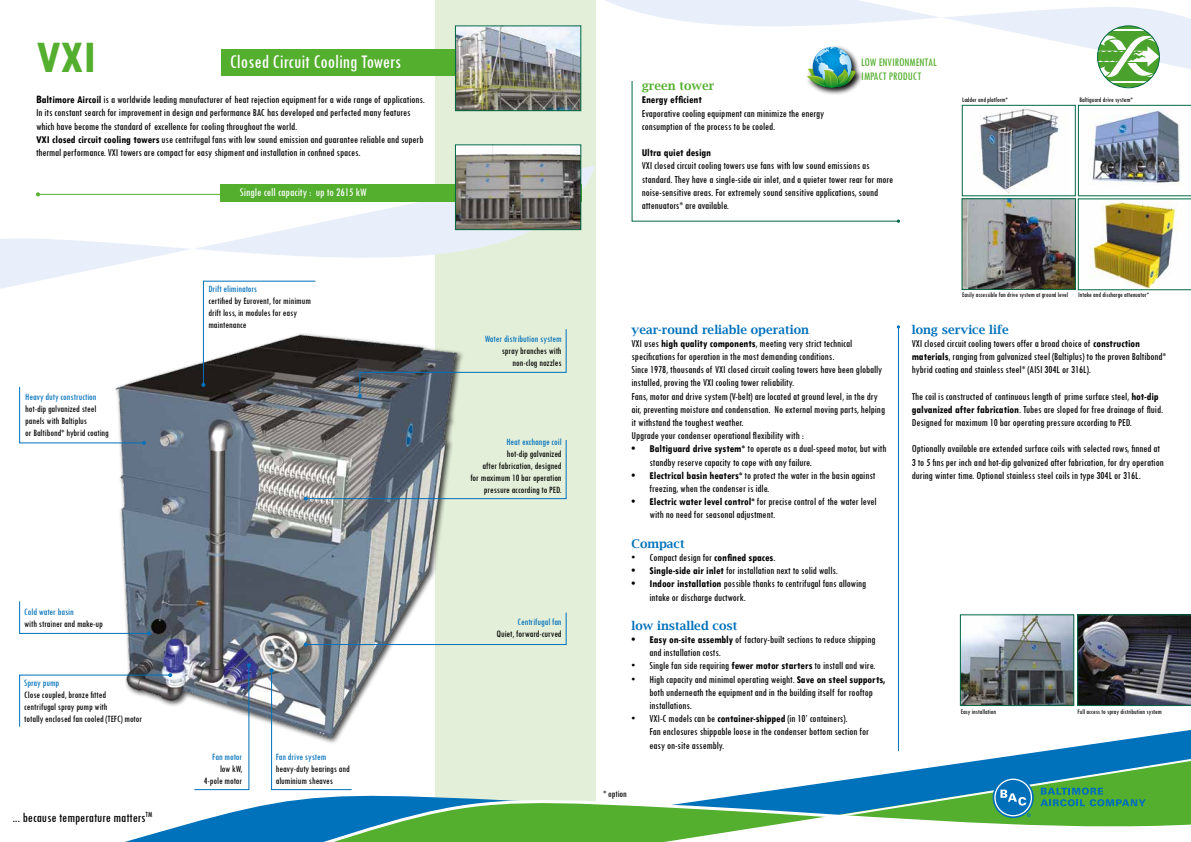
<style>
.page{position:relative;width:1191px;height:842px;background:#fff}
.page>*{position:absolute;margin:0;border:0;box-sizing:border-box;transform-origin:0 0}
.t1{font:700 condensed 48px "Tw Cen";color:#54af2e}
.t2{font:condensed 20px "Tw Cen";color:#fff}
.t3{font:condensed 14px "Tw Cen";color:#000}
.t4{font:600 12px "Lucida Bright";color:#0071bb}
.t5{font:condensed 12px "Tw Cen";color:#fff}
.t6{font:condensed 12px/14.4px "Tw Cen";color:#54af2e}
.t7{font:600 12px "Lucida Bright";color:#54af2e}
.t8{font:condensed 11px/13.2px "Tw Cen";color:#000}
.t9{font:700 condensed 11px "Tw Cen";color:#000}
.t10{font:condensed 10px/12px "Tw Cen";color:#000}
.t11{font:condensed 10px "Tw Cen";color:#0071bb}
.t12{font:condensed 7.2px "Tw Cen";color:#000}
.s1{font-weight:700;font-size:12px}
.s2{font-weight:700}
</style>
<div class="page">
<div style="left:435px;top:0;width:160px;height:842px;background:#e4efd9"></div>
<svg style="left:0;top:165px;width:595px;height:124px"></svg>
<hr style="left:38px;top:194px;width:217px;height:1px;background:#54af2e">
<svg style="left:36px;top:192px;width:4px;height:4px"></svg>
<svg style="left:125px;top:711px;width:1066px;height:131px"></svg>
<div style="left:221px;top:49px;width:235px;height:27px;background:#54af2e"></div>
<svg style="left:539px;top:0;width:652px;height:125px"></svg>
<div style="left:220px;top:184px;width:361px;height:18px;background:#54af2e"></div>
<img style="left:457px;top:28px;width:122px;height:81px">
<div style="left:455px;top:26px;width:126px;height:85px;border:1px solid #006842"></div>
<img style="left:457px;top:147px;width:122px;height:81px">
<div style="left:455px;top:145px;width:126px;height:85px;border:1px solid #006842"></div>
<hr style="left:898px;top:327px;width:1px;height:424px;background:#0071bb">
<svg style="left:836px;top:756px;width:355px;height:62px;background:#469d8e"></svg>
<img style="left:964px;top:107px;width:106px;height:87px">
<div style="left:962px;top:105px;width:113px;height:91px;border:1px solid #006842"></div>
<img style="left:964px;top:201px;width:109px;height:86px">
<div style="left:805px;top:44px;width:58px;height:52px;background:#000;opacity:.96"></div>
<svg style="left:631px;top:47px;width:269px;height:176px"></svg>
<img style="left:120px;top:335px;width:341px;height:403px">
<svg style="left:304px;top:611px;width:263px;height:35px"></svg>
<svg style="left:358px;top:329px;width:209px;height:69px"></svg>
<svg style="left:1097px;top:26px;width:61px;height:61px"></svg>
<hr style="left:1097px;top:30px;width:61px;height:1px;background:#fff">
<hr style="left:1097px;top:82px;width:61px;height:1px;background:#fff">
<svg style="left:1097px;top:35px;width:62px;height:44px"></svg>
<div style="left:1097px;top:26px;width:62px;height:62px;border:1px solid #006842;border-radius:50%"></div>
<svg style="left:304px;top:439px;width:263px;height:62px"></svg>
<img style="left:962px;top:617px;width:109px;height:86px">
<div style="left:960px;top:615px;width:113px;height:90px;border:1px solid #006842"></div>
<img style="left:1077px;top:615px;width:114px;height:90px">
<svg style="left:19px;top:386px;width:127px;height:59px"></svg>
<svg style="left:19px;top:600px;width:132px;height:35px"></svg>
<svg style="left:269px;top:668px;width:83px;height:123px"></svg>
<img style="left:193px;top:663px;width:58px;height:128px">
<svg style="left:19px;top:673px;width:153px;height:55px"></svg>
<svg style="left:201px;top:280px;width:115px;height:107px"></svg>
<img style="left:1078px;top:105px;width:113px;height:185px">
<h1 class="t1" style="left:36px;top:28px;width:61px">VXI</h1>
<h2 class="t2" style="left:230px;top:50px;width:173px">Closed Circuit Cooling Towers</h2>
<p class="t8" style="left:36px;top:93px;width:390px"><span class="s1">B</span><span class="s2">altimore Aircoil</span> is a worldwide leading manufacturer of heat rejection equipment for a wide range of applications.<br>In its constant search for improvement in design and performance BAC has developed and perfected many features which have become the standard of excellence for cooling throughout the world.<br><span class="s2">VXI closed circuit cooling towers</span> use centrifugal fans with low sound emission and guarantee reliable and superb thermal performance. VXI towers are compact for easy shipment and installation in confined spaces.</p>
<p class="t5" style="left:240px;top:185px;width:128px">Single cell capacity : up to 2615 kW</p>
<p class="t11" style="left:25px;top:391px;width:73px">Heavy duty construction</p>
<p class="t10" style="left:25px;top:403px;width:85px">hot-dip galvanized steel panels with Baltiplus<br>or Baltibond* hybrid coating</p>
<p class="t11" style="left:208px;top:283px;width:50px">Drift eliminators</p>
<p class="t10" style="left:208px;top:295px;width:104px">certified by Eurovent, for minimum drift loss, in modules for easy maintenance</p>
<p class="t11" style="left:24px;top:606px;width:51px">Cold water basin</p>
<p class="t10" style="left:24px;top:618px;width:80px">with strainer and make-up</p>
<p class="t11" style="left:24px;top:677px;width:37px">Spray pump</p>
<p class="t10" style="left:24px;top:689px;width:120px">Close coupled, bronze fitted<br>centrifugal spray pump with<br>totally enclosed fan cooled (TEFC) motor</p>
<p class="t3" style="left:12px;top:809px;width:141px">... because temperature matters<sup>TM</sup></p>
<p class="t11" style="left:212px;top:751px;width:32px">Fan motor</p>
<p class="t10" style="left:204px;top:763px;width:40px;text-align:right">low kW,<br>4-pole motor</p>
<p class="t11" style="left:276px;top:751px;width:52px">Fan drive system</p>
<p class="t10" style="left:276px;top:763px;width:76px">heavy-duty bearings and aluminium sheaves</p>
<p class="t11" style="left:485px;top:332px;width:78px">Water distribution system</p>
<p class="t10" style="left:502px;top:344px;width:61px;text-align:right">spray branches with non-clog nozzles</p>
<p class="t11" style="left:506px;top:435px;width:57px">Heat exchange coil</p>
<p class="t10" style="left:470px;top:447px;width:93px;text-align:right">hot-dip galvanized<br>after fabrication, designed<br>for maximum 10 bar operation pressure according to PED.</p>
<p class="t11" style="left:517px;top:616px;width:46px">Centrifugal fan</p>
<p class="t10" style="left:496px;top:628px;width:67px">Quiet, forward-curved</p>
<p class="t6" style="left:861px;top:54px;width:77px">LOW ENVIRONMENTAL<br>IMPACT PRODUCT</p>
<p class="t7" style="left:641px;top:79px;width:74px">green tower</p>
<p class="t9" style="left:641px;top:93px;width:62px">Energy efficient</p>
<p class="t8" style="left:641px;top:106px;width:184px">Evaporative cooling equipment can minimize the energy consumption of the process to be cooled.</p>
<p class="t9" style="left:641px;top:146px;width:71px">Ultra quiet design</p>
<p class="t8" style="left:641px;top:159px;width:253px">VXI closed circuit cooling towers use fans with low sound emissions as standard. They have a single-side air inlet, and a quieter tower rear for more noise-sensitive areas. For extremely sound sensitive applications, sound attenuators* are available.</p>
<p class="t12" style="left:962px;top:95px;width:47px">Ladder and platform*</p>
<p class="t12" style="left:1079px;top:95px;width:55px">Baltiguard drive system*</p>
<p class="t12" style="left:962px;top:291px;width:108px">Easily accessible fan drive system at ground level</p>
<p class="t12" style="left:1078px;top:291px;width:72px">Intake and discharge attenuator*</p>
<p class="t4" style="left:631px;top:322px;width:179px">year-round reliable operation</p>
<p class="t8" style="left:631px;top:337px;width:255px">VXI uses <span class="s2">high quality components</span>, meeting very strict technical specifications for operation in the most demanding conditions.<br>Since 1978, thousands of VXI closed circuit cooling towers have been globally installed, proving the VXI cooling tower reliability.<br>Fans, motor and drive system (V-belt) are located at ground level, in the dry air, preventing moisture and condensation. No external moving parts, helping it withstand the toughest weather.<br>Upgrade your condenser operational flexibility with :</p>
<p class="t8" style="left:649px;top:442px;width:238px;text-indent:-18px"><span class="s2">• Baltiguard drive system*</span> to operate as a dual-speed motor, but with standby reserve capacity to cope with any failure.</p>
<p class="t8" style="left:649px;top:469px;width:227px;text-indent:-18px"><span class="s2">• Electrical basin heaters*</span> to protect the water in the basin against freezing, when the condenser is idle.</p>
<p class="t8" style="left:649px;top:495px;width:228px;text-indent:-18px"><span class="s2">• Electric water level control*</span> for precise control of the water level with no need for seasonal adjustment.</p>
<p class="t4" style="left:631px;top:536px;width:55px">Compact</p>
<p class="t8" style="left:631px;top:551px;width:145px">• Compact design for <span class="s2">confined spaces</span>.</p>
<p class="t8" style="left:631px;top:564px;width:208px"><span class="s2">• Single-side air inlet</span> for installation next to solid walls.</p>
<p class="t8" style="left:649px;top:577px;width:218px;text-indent:-18px"><span class="s2">• Indoor installation</span> possible thanks to centrifugal fans allowing intake or discharge ductwork.</p>
<p class="t4" style="left:631px;top:618px;width:107px">low installed cost</p>
<p class="t8" style="left:649px;top:633px;width:227px;text-indent:-18px"><span class="s2">• Easy on-site assembly</span> of factory-built sections to reduce shipping and installation costs.</p>
<p class="t8" style="left:631px;top:659px;width:245px">• Single fan side requiring <span class="s2">fewer motor starters</span> to install and wire.</p>
<p class="t8" style="left:649px;top:672px;width:237px;text-indent:-18px">• High capacity and minimal operating weight. <span class="s2">Save on steel supports, </span>both underneath the equipment and in the building itself for rooftop installations.</p>
<p class="t8" style="left:649px;top:712px;width:221px;text-indent:-18px">• VXI-C models can be <span class="s2">container-shipped</span> (in 10’ containers).<br>Fan enclosures shippable loose in the condenser bottom section for easy on-site assembly.</p>
<p class="t10" style="left:603px;top:787px;width:25px">* option</p>
<p class="t4" style="left:911px;top:322px;width:98px">long service life</p>
<p class="t8" style="left:911px;top:337px;width:256px">VXI closed circuit cooling towers offer a broad choice of <span class="s2">construction materials</span>, ranging from galvanized steel (Baltiplus) to the proven Baltibond* hybrid coating and stainless steel* (AISI 304L or 316L).</p>
<p class="t8" style="left:911px;top:389px;width:253px">The coil is constructed of continuous length of prime surface steel, <span class="s2">hot-dip galvanized after fabrication</span>. Tubes are sloped for free drainage of fluid.<br>Designed for maximum 10 bar operating pressure according to PED.</p>
<p class="t8" style="left:911px;top:442px;width:253px">Optionally available are extended surface coils with selected rows, finned at<br>3 to 5 fins per inch and hot-dip galvanized after fabrication, for dry operation during winter time. Optional stainless steel coils in type 304L or 316L.</p>
<p class="t12" style="left:960px;top:708px;width:37px">Easy installation</p>
<p class="t12" style="left:1077px;top:708px;width:86px">Full access to spray distribution system</p>
</div>
